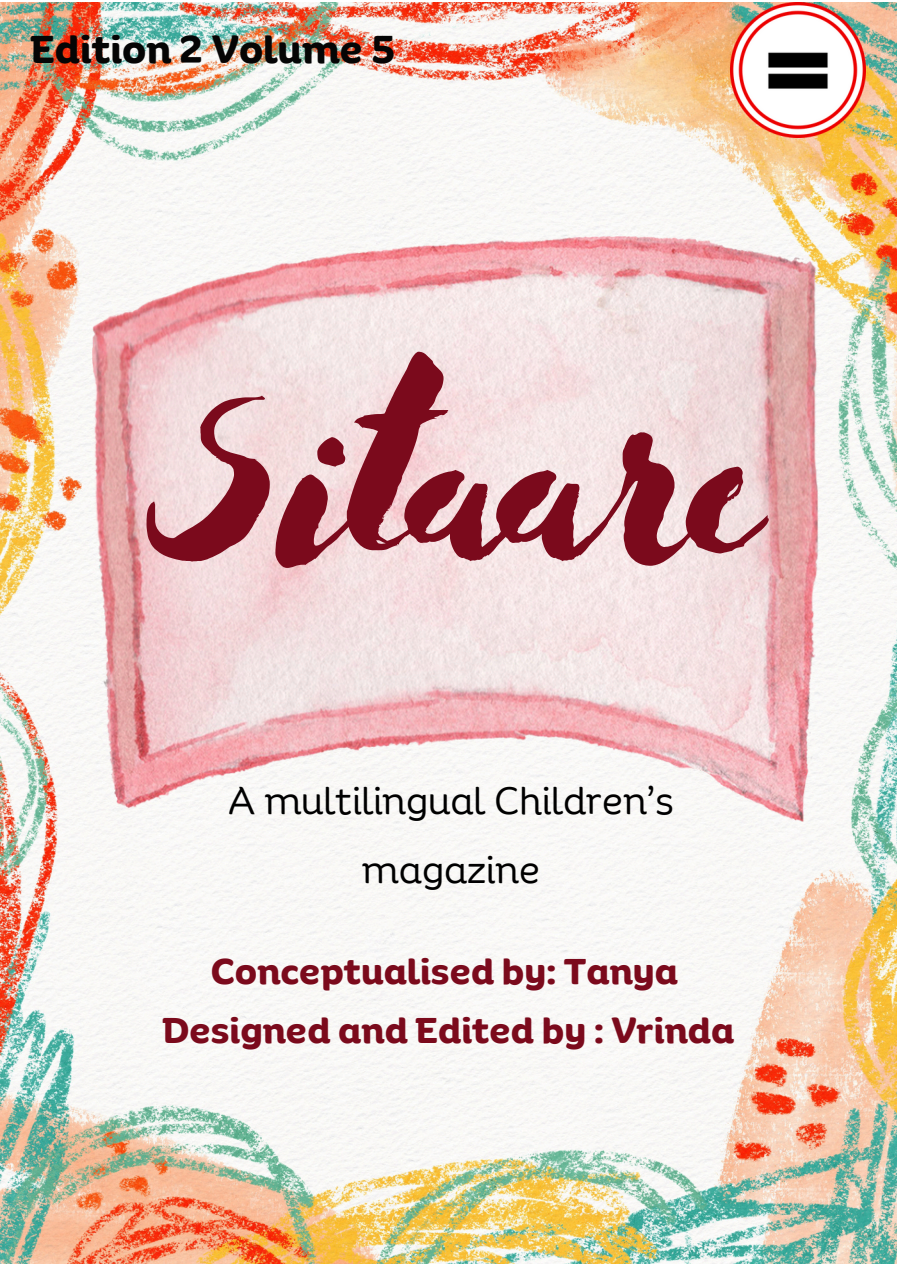
<style>
.page{position:relative;width:897px;height:1264px;background:#fff}
.page>*{position:absolute;margin:0;border:0;box-sizing:border-box;transform-origin:0 0}
.t1{font:268.5px "Advetime";color:#7b0a1c}
.t2{font:700 37.65px "Binate Display";color:#050505}
.t3{font:37.05px/68.2px "Binate Display";color:#000;text-align:center}
.t4{font:700 34.8px/58.9px "Binate Display";color:#7b0a1c;text-align:center}
</style>
<div class="page">
<img style="left:0;top:2px;width:897px;height:1261px">
<img style="left:93px;top:237px;width:725px;height:584px">
<img style="left:730px;top:2px;width:135px;height:135px">
<h2 class="t2" style="left:30px;top:14px;width:366px">Edition 2 Volume 5</h2>
<p class="t1" style="left:144px;top:295px;width:610px">Sitaare</p>
<p class="t3" style="left:229px;top:762px;width:446px">A multilingual Children’s magazine</p>
<h1 class="t4" style="left:162px;top:937px;width:573px">Conceptualised by: Tanya<br>Designed and Edited by : Vrinda</h1>
</div>
